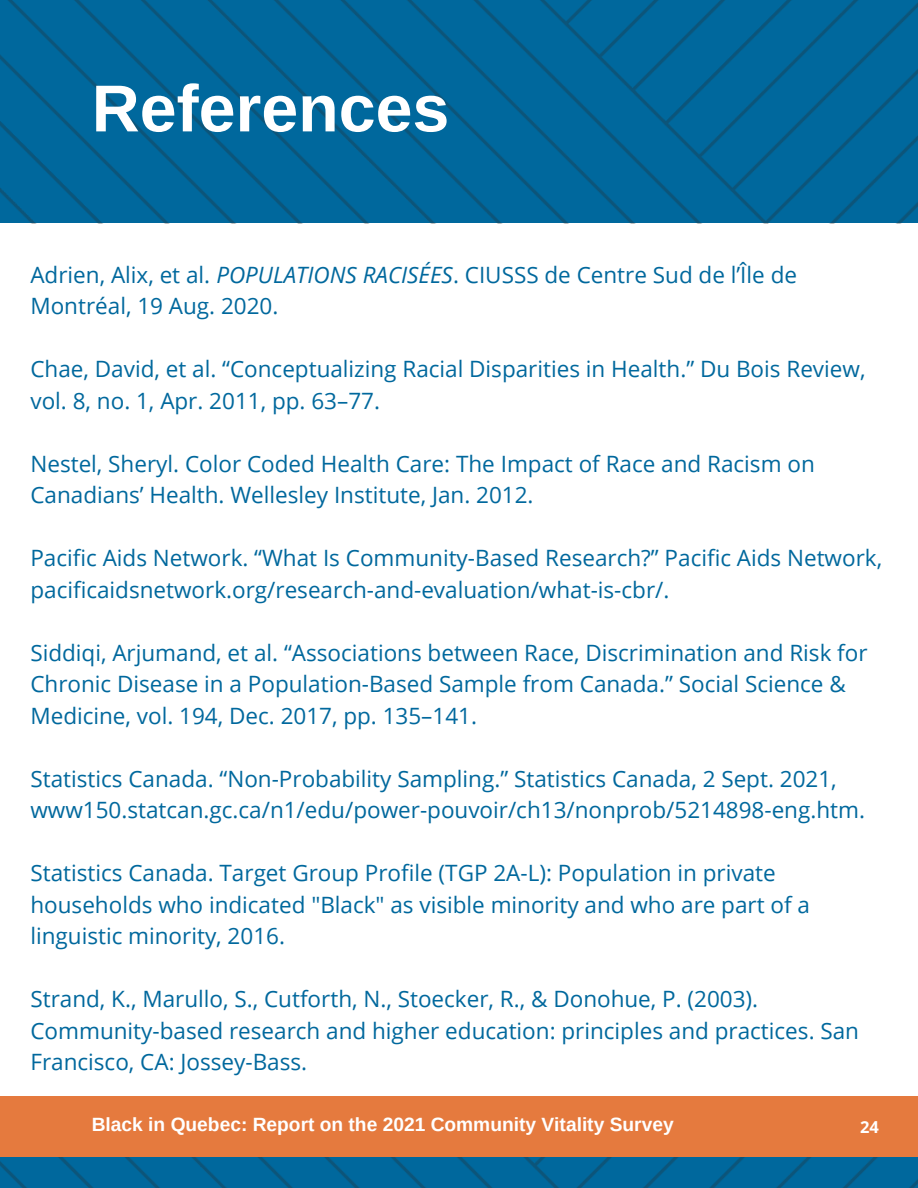
<style>
.page{position:relative;width:918px;height:1188px;background:#fff}
.page>*{position:absolute;margin:0;border:0;box-sizing:border-box;transform-origin:0 0}
.t1{font:700 66.3px "Arimo";color:#fff}
.t2{font:22.5px/31.5px "Open Sans";color:#00689d}
.t3{font:700 19.2px "Arimo";color:#fff}
.t4{font:700 16.5px "Open Sans";color:#fff}
.s1{font-style:italic}
</style>
<div class="page">
<img style="left:0;top:0;width:918px;height:223px">
<img style="left:0;top:1157px;width:918px;height:31px">
<div style="left:0;top:1096px;width:918px;height:61px;background:#e57a3e"></div>
<h1 class="t1" style="left:92px;top:71px;width:359px">References</h1>
<p class="t2" style="left:30px;top:258px;width:768px">Adrien, Alix, et al. <span class="s1">POPULATIONS RACISÉES</span>. CIUSSS de Centre Sud de l’Île de<br>Montréal, 19 Aug. 2020.</p>
<p class="t2" style="left:30px;top:353px;width:837px">Chae, David, et al. “Conceptualizing Racial Disparities in Health.” Du Bois Review, vol. 8, no. 1, Apr. 2011, pp. 63–77.</p>
<p class="t2" style="left:30px;top:447px;width:786px">Nestel, Sheryl. Color Coded Health Care: The Impact of Race and Racism on<br>Canadians’ Health. Wellesley Institute, Jan. 2012.</p>
<p class="t2" style="left:30px;top:542px;width:853px">Pacific Aids Network. “What Is Community-Based Research?” Pacific Aids Network, pacificaidsnetwork.org/research-and-evaluation/what-is-cbr/.</p>
<p class="t2" style="left:30px;top:636px;width:839px">Siddiqi, Arjumand, et al. “Associations between Race, Discrimination and Risk for<br>Chronic Disease in a Population-Based Sample from Canada.” Social Science &amp;<br>Medicine, vol. 194, Dec. 2017, pp. 135–141.</p>
<p class="t2" style="left:30px;top:762px;width:836px">Statistics Canada. “Non-Probability Sampling.” Statistics Canada, 2 Sept. 2021, www150.statcan.gc.ca/n1/edu/power-pouvoir/ch13/nonprob/5214898-eng.htm.</p>
<p class="t2" style="left:30px;top:857px;width:781px">Statistics Canada. Target Group Profile (TGP 2A-L): Population in private households who indicated "Black" as visible minority and who are part of a linguistic minority, 2016.</p>
<p class="t2" style="left:30px;top:983px;width:830px">Strand, K., Marullo, S., Cutforth, N., Stoecker, R., &amp; Donohue, P. (2003).<br>Community-based research and higher education: principles and practices. San<br>Francisco, CA: Jossey-Bass.</p>
<p class="t3" style="left:92px;top:1114px;width:583px">Black in Quebec: Report on the 2021 Community Vitality Survey</p>
<p class="t4" style="left:860px;top:1116px;width:20px">24</p>
</div>
